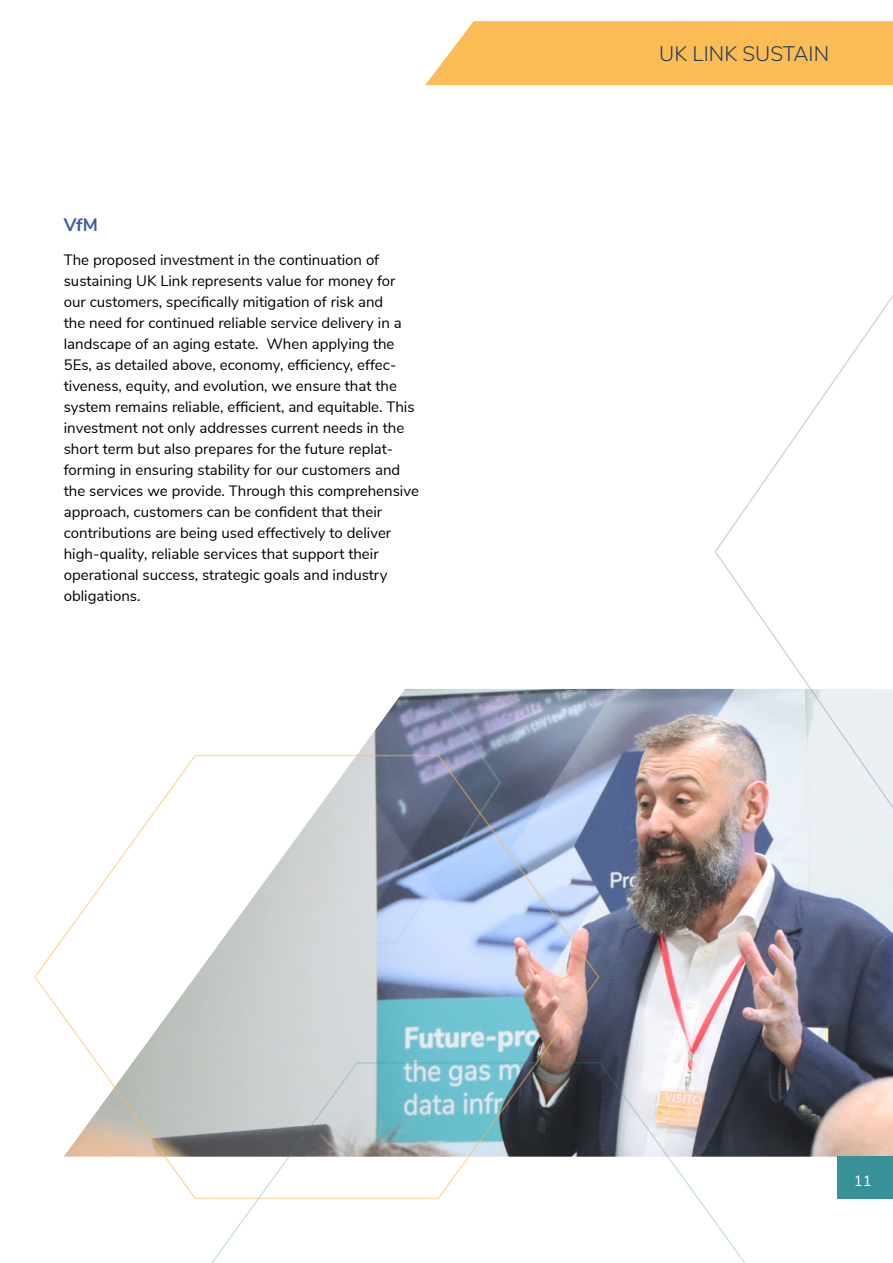
<style>
.page{position:relative;width:893px;height:1263px;background:#fff}
.page>*{position:absolute;margin:0;border:0;box-sizing:border-box;transform-origin:0 0}
.t1{font:300 21px "Nunito Sans";color:#1e3e5e}
.t2{font:700 18px "Nunito Sans";color:#405ba3}
.t3{font:15px/21px "Nunito Sans";color:#000}
.t4{font:15px "Nunito Sans";color:#fff}
</style>
<div class="page">
<img style="left:358px;top:689px;width:535px;height:468px">
<svg style="left:713px;top:295px;width:180px;height:554px"></svg>
<svg style="left:34px;top:753px;width:566px;height:446px"></svg>
<svg style="left:195px;top:1061px;width:567px;height:202px"></svg>
<div style="left:425px;top:21px;width:468px;height:64px;background:#fcbc55"></div>
<div style="left:838px;top:1157px;width:55px;height:42px;background:#379196"></div>
<p class="t2" style="left:64px;top:211px;width:36px">VfM</p>
<p class="t3" style="left:64px;top:248px;width:357px">The proposed investment in the continuation of sustaining UK Link represents value for money for our customers, specifically mitigation of risk and<br>the need for continued reliable service delivery in a landscape of an aging estate. When applying the 5Es, as detailed above, economy, efficiency, effec&shy;tiveness, equity, and evolution, we ensure that the system remains reliable, efficient, and equitable. This investment not only addresses current needs in the short term but also prepares for the future replat&shy;forming in ensuring stability for our customers and the services we provide. Through this comprehensive approach, customers can be confident that their contributions are being used effectively to deliver high-quality, reliable services that support their operational success, strategic goals and industry obligations.</p>
<h1 class="t1" style="left:659px;top:38px;width:171px">UK LINK SUSTAIN</h1>
<p class="t4" style="left:854px;top:1169px;width:19px">11</p>
</div>
